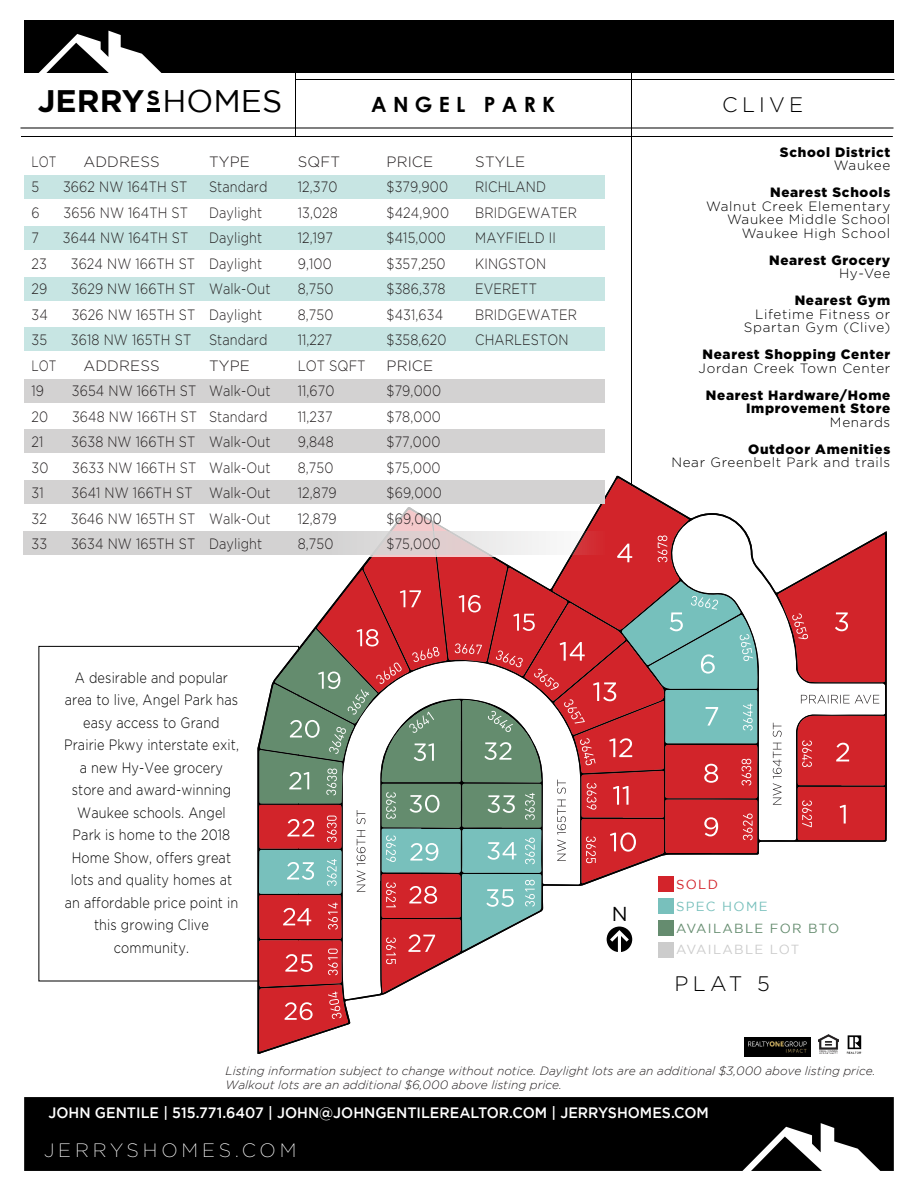
<style>
.page{position:relative;width:918px;height:1188px;background:#fff}
.page>*{position:absolute;margin:0;border:0;box-sizing:border-box;transform-origin:0 0}
.t1{font:700 31.2px "Gotham";color:#000}
.t2{font:300 21px "Gotham";letter-spacing:.2em;color:#000}
.t3{font:700 21px "Century Gothic";letter-spacing:.3em;color:#000}
.t4{font:20.1px "Gotham";color:#000}
.t5{font:200 19.35px "Gotham";letter-spacing:.2em;color:#fff}
.t6{font:300 15px "Gotham";letter-spacing:.01em;color:#231f20;scale:.85 1}
.t7{font:300 15px/22.5px "Gotham";letter-spacing:.01em;color:#000;text-align:center;scale:.85 1}
.t8{font:500 15px "Gotham";color:#fff;scale:.95 1}
.t9{font:300 15px "Gotham";letter-spacing:.01em;color:#231f20}
.t10{font:300 15px "Gotham";letter-spacing:.01em;color:#231f20;scale:.87 1}
.t11{font:300 15px "Gotham";letter-spacing:.01em;color:#231f20;scale:.79 1}
.t12{font:300 13.5px/13.5px "Gotham";letter-spacing:.05em;color:#000;text-align:right}
.t13{font:900 13.5px/13.5px "Gotham";letter-spacing:.05em;color:#000;text-align:right}
.t14{font:13.2px "Gotham";letter-spacing:.1em;color:#658c6f}
.t15{font:13.2px "Gotham";letter-spacing:.1em;color:#ccc}
.t16{font:13.2px "Gotham";letter-spacing:.1em;color:#78c0bc}
.t17{font:13.2px "Gotham";color:#d3242b}
.t18{font:italic 300 12px/13.5px "Gotham";color:#231f20}
.s1{font-weight:400}
</style>
<div class="page">
<hr style="left:631px;top:68px;width:1px;height:470px;background:#000">
<svg style="left:257px;top:476px;width:630px;height:578px"></svg>
<div style="left:24px;top:175px;width:581px;height:23px;background:#c7e5e3"></div>
<div style="left:24px;top:227px;width:581px;height:23px;background:#c7e5e3"></div>
<div style="left:24px;top:278px;width:581px;height:23px;background:#c7e5e3"></div>
<div style="left:24px;top:328px;width:581px;height:23px;background:#c7e5e3"></div>
<div style="left:24px;top:380px;width:581px;height:23px;background:#d3d2d2"></div>
<div style="left:24px;top:429px;width:581px;height:23px;background:#d3d2d2"></div>
<div style="left:24px;top:481px;width:581px;height:23px;background:#d3d2d2"></div>
<div style="left:24px;top:532px;width:581px;height:23px;background:#d3d2d2"></div>
<div style="left:24px;top:1097px;width:870px;height:74px;background:#000"></div>
<svg style="left:751px;top:1136px;width:71px;height:35px"></svg>
<hr style="left:296px;top:79px;width:598px;height:1px;background:#000">
<hr style="left:21px;top:128px;width:873px;height:1px;background:#000">
<hr style="left:295px;top:69px;width:1px;height:67px;background:#000">
<div style="left:24px;top:20px;width:870px;height:52px;background:#000"></div>
<svg style="left:34px;top:31px;width:132px;height:42px"></svg>
<hr style="left:147px;top:108px;width:13px;height:4px;background:#000">
<hr style="left:21px;top:136px;width:872px;height:1px;background:#000">
<div style="left:655px;top:870px;width:148px;height:71px;background:#fff"></div>
<svg style="left:259px;top:478px;width:499px;height:574px"></svg>
<img style="left:845px;top:1035px;width:18px;height:18px">
<img style="left:818px;top:1034px;width:20px;height:19px">
<img style="left:744px;top:1037px;width:66px;height:19px">
<h1 class="t1" style="left:38px;top:83px;width:246px">JERRY <sup>S</sup><span class="s1">HOMES</span></h1>
<h2 class="t3" style="left:371px;top:88px;width:185px">ANGEL PARK</h2>
<h2 class="t2" style="left:722px;top:93px;width:82px">CLIVE</h2>
<p class="t13" style="left:780px;top:145px;width:112px">School District</p>
<p class="t12" style="left:834px;top:159px;width:58px">Waukee</p>
<p class="t13" style="left:770px;top:185px;width:122px">Nearest Schools</p>
<p class="t12" style="left:706px;top:199px;width:186px">Walnut Creek Elementary<br>Waukee Middle School<br>Waukee High School</p>
<p class="t13" style="left:769px;top:253px;width:123px">Nearest Grocery</p>
<p class="t12" style="left:839px;top:267px;width:53px">Hy-Vee</p>
<p class="t13" style="left:795px;top:293px;width:97px">Nearest Gym</p>
<p class="t12" style="left:744px;top:307px;width:148px">Lifetime Fitness or<br>Spartan Gym (Clive)</p>
<p class="t13" style="left:702px;top:347px;width:189px">Nearest Shopping Center</p>
<p class="t12" style="left:699px;top:361px;width:193px">Jordan Creek Town Center</p>
<p class="t13" style="left:706px;top:388px;width:186px">Nearest Hardware/Home<br>Improvement Store</p>
<p class="t12" style="left:830px;top:415px;width:62px">Menards</p>
<p class="t13" style="left:748px;top:442px;width:144px">Outdoor Amenities</p>
<p class="t12" style="left:671px;top:456px;width:220px">Near Greenbelt Park and trails</p>
<p class="t11" style="left:32px;top:153px;width:33px">LOT</p>
<p class="t9" style="left:83px;top:153px;width:78px">ADDRESS</p>
<p class="t9" style="left:209px;top:153px;width:42px">TYPE</p>
<p class="t9" style="left:298px;top:153px;width:44px">SQFT</p>
<p class="t9" style="left:387px;top:153px;width:48px">PRICE</p>
<p class="t9" style="left:475px;top:153px;width:51px">STYLE</p>
<p class="t6" style="left:32px;top:179px;width:11px">5</p>
<p class="t6" style="left:63px;top:179px;width:148px">3662 NW 164TH ST</p>
<p class="t6" style="left:209px;top:179px;width:70px">Standard</p>
<p class="t6" style="left:298px;top:179px;width:48px">12,370</p>
<p class="t6" style="left:387px;top:179px;width:74px">$379,900</p>
<p class="t6" style="left:475px;top:179px;width:85px">RICHLAND</p>
<p class="t6" style="left:32px;top:204px;width:11px">6</p>
<p class="t6" style="left:64px;top:204px;width:148px">3656 NW 164TH ST</p>
<p class="t6" style="left:209px;top:204px;width:64px">Daylight</p>
<p class="t6" style="left:298px;top:204px;width:49px">13,028</p>
<p class="t6" style="left:387px;top:204px;width:75px">$424,900</p>
<p class="t6" style="left:475px;top:204px;width:121px">BRIDGEWATER</p>
<p class="t6" style="left:32px;top:230px;width:10px">7</p>
<p class="t6" style="left:63px;top:230px;width:149px">3644 NW 164TH ST</p>
<p class="t6" style="left:209px;top:230px;width:64px">Daylight</p>
<p class="t6" style="left:298px;top:230px;width:43px">12,197</p>
<p class="t6" style="left:387px;top:230px;width:71px">$415,000</p>
<p class="t6" style="left:475px;top:230px;width:96px">MAYFIELD II</p>
<p class="t6" style="left:32px;top:255px;width:20px">23</p>
<p class="t6" style="left:71px;top:255px;width:227px">3624 NW 166TH ST Daylight</p>
<p class="t6" style="left:298px;top:255px;width:42px">9,100</p>
<p class="t6" style="left:387px;top:255px;width:71px">$357,250</p>
<p class="t6" style="left:475px;top:255px;width:85px">KINGSTON</p>
<p class="t6" style="left:32px;top:281px;width:20px">29</p>
<p class="t6" style="left:71px;top:281px;width:236px">3629 NW 166TH ST Walk-Out</p>
<p class="t6" style="left:298px;top:281px;width:44px">8,750</p>
<p class="t6" style="left:387px;top:281px;width:71px">$386,378</p>
<p class="t6" style="left:475px;top:281px;width:74px">EVERETT</p>
<p class="t6" style="left:32px;top:306px;width:21px">34</p>
<p class="t6" style="left:72px;top:306px;width:226px">3626 NW 165TH ST Daylight</p>
<p class="t6" style="left:298px;top:306px;width:44px">8,750</p>
<p class="t6" style="left:387px;top:306px;width:68px">$431,634</p>
<p class="t6" style="left:475px;top:306px;width:121px">BRIDGEWATER</p>
<p class="t6" style="left:32px;top:332px;width:20px">35</p>
<p class="t6" style="left:71px;top:332px;width:233px">3618 NW 165TH ST Standard</p>
<p class="t6" style="left:298px;top:332px;width:42px">11,227</p>
<p class="t6" style="left:387px;top:332px;width:72px">$358,620</p>
<p class="t6" style="left:475px;top:332px;width:111px">CHARLESTON</p>
<p class="t11" style="left:32px;top:357px;width:33px">LOT</p>
<p class="t9" style="left:83px;top:357px;width:78px">ADDRESS</p>
<p class="t9" style="left:209px;top:357px;width:42px">TYPE</p>
<p class="t10" style="left:298px;top:357px;width:80px">LOT SQFT</p>
<p class="t9" style="left:387px;top:357px;width:48px">PRICE</p>
<p class="t6" style="left:32px;top:383px;width:16px">19</p>
<p class="t6" style="left:72px;top:383px;width:235px">3654 NW 166TH ST Walk-Out</p>
<p class="t6" style="left:298px;top:383px;width:45px">11,670</p>
<p class="t6" style="left:387px;top:383px;width:66px">$79,000</p>
<p class="t6" style="left:32px;top:408px;width:21px">20</p>
<p class="t6" style="left:72px;top:408px;width:231px">3648 NW 166TH ST Standard</p>
<p class="t6" style="left:298px;top:408px;width:43px">11,237</p>
<p class="t6" style="left:387px;top:408px;width:66px">$78,000</p>
<p class="t6" style="left:32px;top:434px;width:16px">21</p>
<p class="t6" style="left:71px;top:434px;width:236px">3638 NW 166TH ST Walk-Out</p>
<p class="t6" style="left:298px;top:434px;width:44px">9,848</p>
<p class="t6" style="left:387px;top:434px;width:65px">$77,000</p>
<p class="t6" style="left:32px;top:459px;width:21px">30</p>
<p class="t6" style="left:72px;top:459px;width:235px">3633 NW 166TH ST Walk-Out</p>
<p class="t6" style="left:298px;top:459px;width:44px">8,750</p>
<p class="t6" style="left:387px;top:459px;width:65px">$75,000</p>
<p class="t6" style="left:32px;top:485px;width:16px">31</p>
<p class="t6" style="left:71px;top:485px;width:236px">3641 NW 166TH ST Walk-Out</p>
<p class="t6" style="left:298px;top:485px;width:47px">12,879</p>
<p class="t6" style="left:387px;top:485px;width:67px">$69,000</p>
<p class="t6" style="left:32px;top:510px;width:20px">32</p>
<p class="t6" style="left:71px;top:510px;width:237px">3646 NW 165TH ST Walk-Out</p>
<p class="t6" style="left:298px;top:510px;width:47px">12,879</p>
<p class="t6" style="left:387px;top:510px;width:67px">$69,000</p>
<p class="t6" style="left:32px;top:536px;width:20px">33</p>
<p class="t6" style="left:71px;top:536px;width:227px">3634 NW 165TH ST Daylight</p>
<p class="t6" style="left:298px;top:536px;width:44px">8,750</p>
<p class="t6" style="left:387px;top:536px;width:65px">$75,000</p>
<p class="t7" style="left:64px;top:666px;width:207px">A desirable and popular area to live, Angel Park has easy access to Grand<br>Prairie Pkwy interstate exit, a new Hy-Vee grocery store and award-winning<br>Waukee schools. Angel<br>Park is home to the 2018<br>Home Show, offers great lots and quality homes at an affordable price point in this growing Clive community.</p>
<h3 class="t4" style="left:612px;top:902px;width:17px">N</h3>
<p class="t17" style="left:676px;top:877px;width:43px">SOLD</p>
<p class="t16" style="left:676px;top:899px;width:93px">SPEC HOME</p>
<p class="t14" style="left:676px;top:921px;width:165px">AVAILABLE FOR BTO</p>
<p class="t15" style="left:676px;top:942px;width:125px">AVAILABLE LOT</p>
<h2 class="t2" style="left:675px;top:972px;width:97px">PLAT 5</h2>
<p class="t18" style="left:226px;top:1064px;width:652px">Listing information subject to change without notice. Daylight lots are an additional $3,000 above listing price.<br>Walkout lots are an additional $6,000 above listing price.</p>
<p class="t8" style="left:49px;top:1105px;width:697px">JOHN GENTILE | 515.771.6407 | JOHN@JOHNGENTILEREALTOR.COM | JERRYSHOMES.COM</p>
<p class="t5" style="left:44px;top:1140px;width:254px">JERRYSHOMES.COM</p>
</div>
